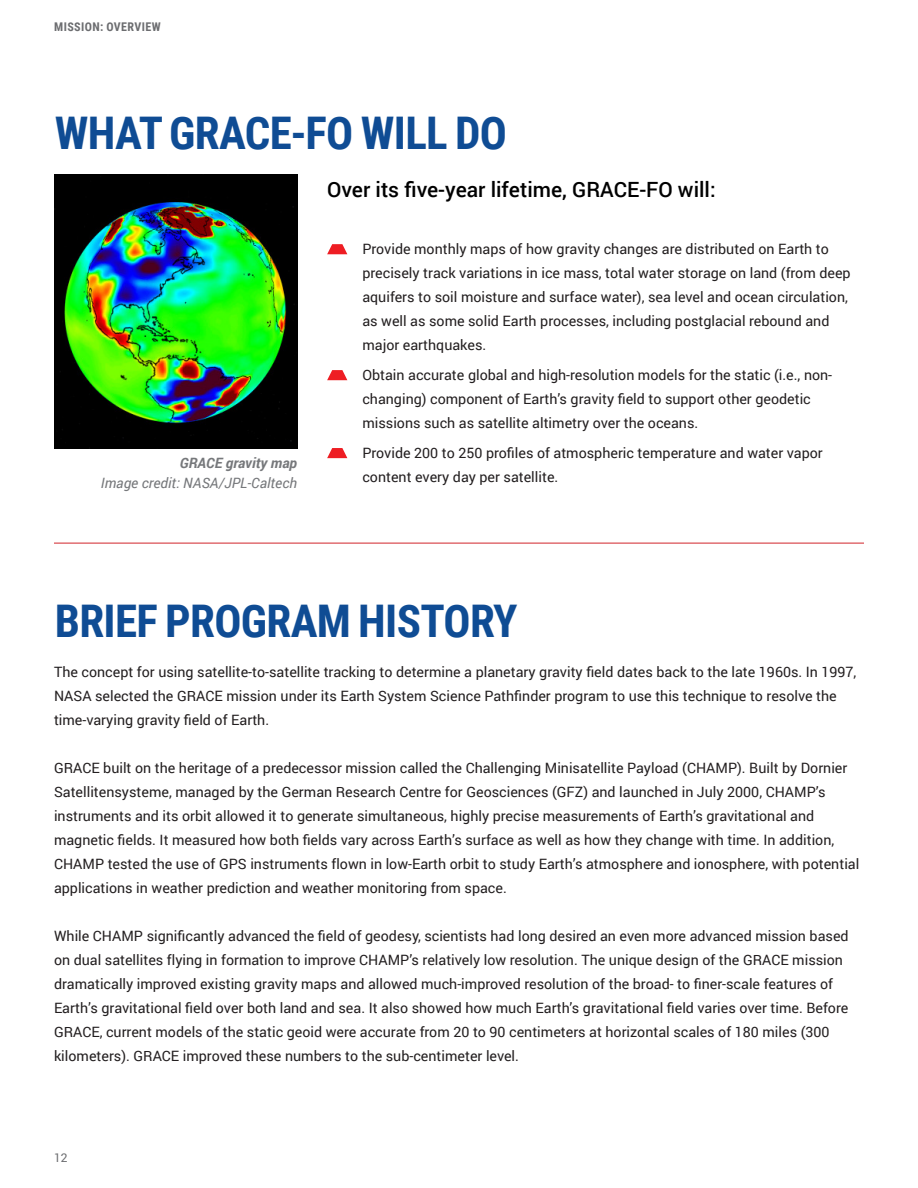
<style>
.page{position:relative;width:918px;height:1188px;background:#fff}
.page>*{position:absolute;margin:0;border:0;box-sizing:border-box;transform-origin:0 0}
.t1{font:700 45px "Roboto Condensed";letter-spacing:-.015em;color:#0f4c94}
.t2{font:500 21px "Roboto";color:#000}
.t3{font:14.25px/24px "Roboto";color:#231f20}
.t4{font:italic 14.25px "Roboto";color:#76787b}
.t5{font:italic 700 14.25px "Roboto";color:#76787b}
.t6{font:700 12px "Roboto Condensed";letter-spacing:.035em;color:#6c6d70}
.t7{font:12px "Roboto";color:#6c6d70}
</style>
<div class="page">
<svg style="left:327px;top:244px;width:20px;height:10px"></svg>
<svg style="left:327px;top:370px;width:20px;height:10px"></svg>
<svg style="left:327px;top:448px;width:20px;height:10px"></svg>
<img style="left:54px;top:175px;width:243px;height:273px">
<hr style="left:54px;top:543px;width:810px;height:1px;background:#d1232a">
<p class="t6" style="left:54px;top:18px;width:108px">MISSION: OVERVIEW</p>
<p class="t1" style="left:55px;top:102px;width:454px">WHAT GRACE-FO WILL DO</p>
<p class="t2" style="left:327px;top:175px;width:390px">Over its five-year lifetime, GRACE-FO will:</p>
<p class="t5" style="left:180px;top:453px;width:119px">GRACE gravity map</p>
<p class="t4" style="left:101px;top:472px;width:198px">Image credit: NASA/JPL-Caltech</p>
<p class="t3" style="left:362px;top:236px;width:490px">Provide monthly maps of how gravity changes are distributed on Earth to precisely track variations in ice mass, total water storage on land (from deep aquifers to soil moisture and surface water), sea level and ocean circulation, as well as some solid Earth processes, including postglacial rebound and major earthquakes.</p>
<p class="t3" style="left:362px;top:362px;width:471px">Obtain accurate global and high-resolution models for the static (i.e., non&shy;changing) component of Earth’s gravity field to support other geodetic missions such as satellite altimetry over the oceans.</p>
<p class="t3" style="left:362px;top:440px;width:462px">Provide 200 to 250 profiles of atmospheric temperature and water vapor content every day per satellite.</p>
<p class="t1" style="left:55px;top:589px;width:464px">BRIEF PROGRAM HISTORY</p>
<p class="t3" style="left:54px;top:660px;width:804px">The concept for using satellite-to-satellite tracking to determine a planetary gravity field dates back to the late 1960s. In 1997,<br>NASA selected the GRACE mission under its Earth System Science Pathfinder program to use this technique to resolve the time-varying gravity field of Earth.</p>
<p class="t3" style="left:54px;top:756px;width:807px">GRACE built on the heritage of a predecessor mission called the Challenging Minisatellite Payload (CHAMP). Built by Dornier Satellitensysteme, managed by the German Research Centre for Geosciences (GFZ) and launched in July 2000, CHAMP’s instruments and its orbit allowed it to generate simultaneous, highly precise measurements of Earth’s gravitational and magnetic fields. It measured how both fields vary across Earth’s surface as well as how they change with time. In addition, CHAMP tested the use of GPS instruments flown in low-Earth orbit to study Earth’s atmosphere and ionosphere, with potential applications in weather prediction and weather monitoring from space.</p>
<p class="t3" style="left:54px;top:924px;width:796px">While CHAMP significantly advanced the field of geodesy, scientists had long desired an even more advanced mission based on dual satellites flying in formation to improve CHAMP’s relatively low resolution. The unique design of the GRACE mission dramatically improved existing gravity maps and allowed much-improved resolution of the broad- to finer-scale features of Earth’s gravitational field over both land and sea. It also showed how much Earth’s gravitational field varies over time. Before GRACE, current models of the static geoid were accurate from 20 to 90 centimeters at horizontal scales of 180 miles (300 kilometers). GRACE improved these numbers to the sub-centimeter level.</p>
<p class="t7" style="left:54px;top:1149px;width:15px">12</p>
</div>
